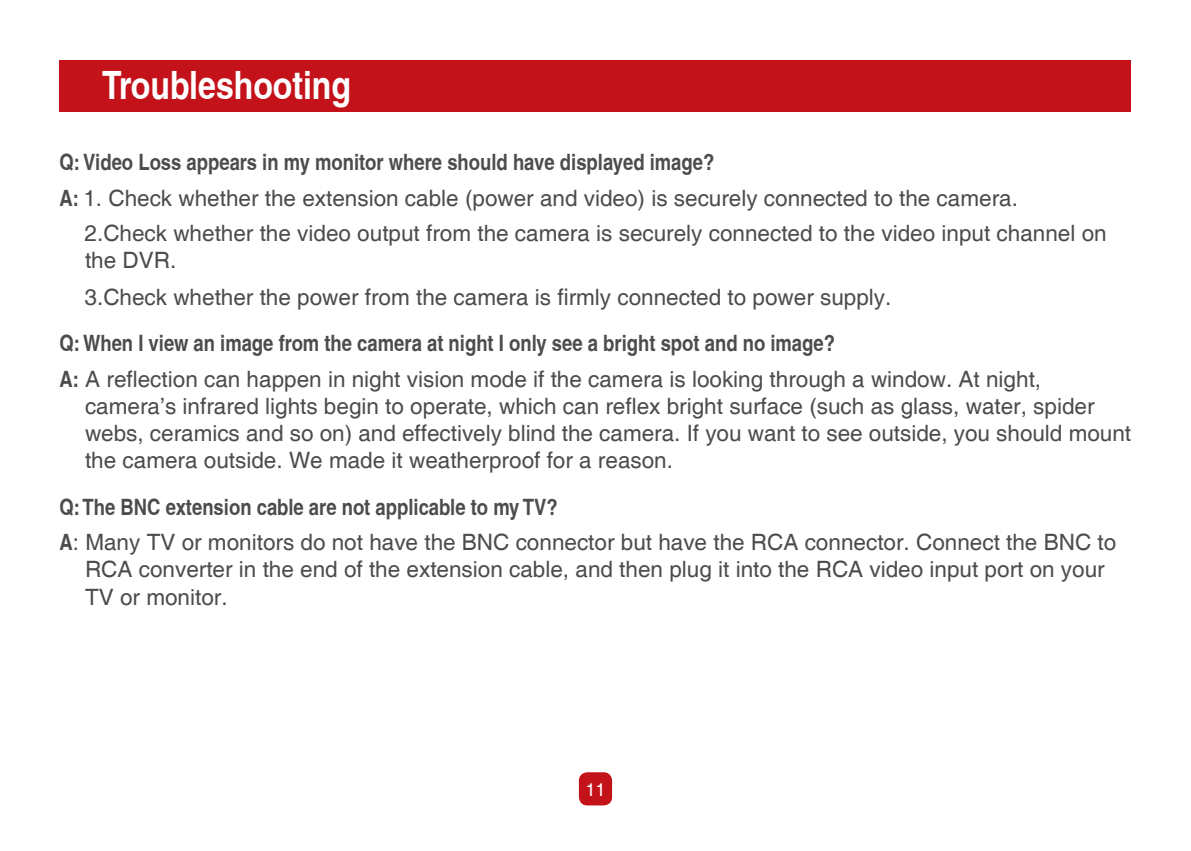
<style>
.page{position:relative;width:1191px;height:851px;background:#fff}
.page>*{position:absolute;margin:0;border:0;box-sizing:border-box;transform-origin:0 0}
.t1{font:700 condensed 39px "Helvetica";color:#fff}
.t2{font:22.5px/35.4px "Helvetica";color:#4b4c4d}
.t3{font:700 condensed 22.5px "Helvetica";color:#4b4c4d}
.t4{font:18px "Helvetica";color:#fff}
.s1{font-weight:700;font-stretch:condensed}
</style>
<div class="page">
<div style="left:60px;top:60px;width:1071px;height:51px;background:#c4121a"></div>
<div style="left:579px;top:772px;width:33px;height:33px;background:#c4121a;border-radius:9px"></div>
<h1 class="t1" style="left:102px;top:62px;width:250px">Troubleshooting</h1>
<p class="t3" style="left:60px;top:149px;width:656px">Q: Video Loss appears in my monitor where should have displayed image?</p>
<p class="t2" style="left:60px;top:181px;width:960px"><span class="s1">A:</span> 1. Check whether the extension cable (power and video) is securely connected to the camera.</p>
<p class="t2" style="left:85px;top:217px;width:1023px">2.Check whether the video output from the camera is securely connected to the video input channel on</p>
<p class="t2" style="left:85px;top:243px;width:808px;line-height:36.3px">the DVR.<br>3.Check whether the power from the camera is firmly connected to power supply.</p>
<p class="t2" style="left:60px;top:326px;width:983px"><span class="s1">Q: When I view an image from the camera at night I only see a bright spot and no image?<br>A:</span> A reflection can happen in night vision mode if the camera is looking through a window. At night,</p>
<p class="t2" style="left:85px;top:393px;width:1047px;line-height:27.3px">camera’s infrared lights begin to operate, which can reflex bright surface (such as glass, water, spider webs, ceramics and so on) and effectively blind the camera. If you want to see outside, you should mount the camera outside. We made it weatherproof for a reason.</p>
<p class="t2" style="left:60px;top:490px;width:1058px"><span class="s1">Q: The BNC extension cable are not applicable to my TV?<br>A</span>: Many TV or monitors do not have the BNC connector but have the RCA connector. Connect the BNC to</p>
<p class="t2" style="left:85px;top:556px;width:1021px;line-height:27.6px">RCA converter in the end of the extension cable, and then plug it into the RCA video input port on your<br>TV or monitor.</p>
<p class="t4" style="left:585px;top:779px;width:22px">11</p>
</div>
